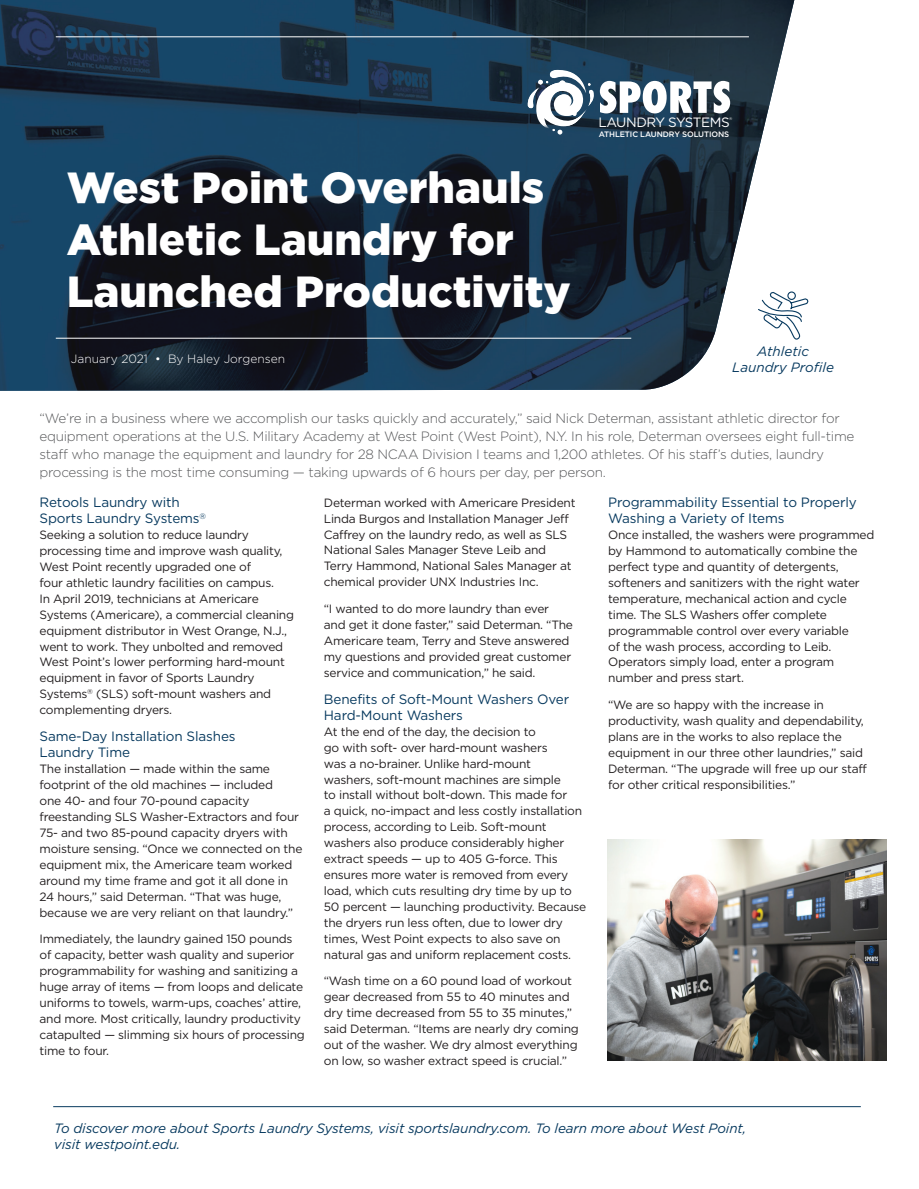
<style>
.page{position:relative;width:919px;height:1189px;background:#fff}
.page>*{position:absolute;margin:0;border:0;box-sizing:border-box;transform-origin:0 0}
.t1{font:900 43.5px/52.2px "Gotham";color:#fff}
.t2{font:300 13.5px/18px "Gotham";letter-spacing:-.02em;color:#57585a}
.t3{font:13.5px/16.2px "Gotham";letter-spacing:-.01em;color:#083a5f}
.t4{font:italic 13.5px/16.2px "Gotham";letter-spacing:-.01em;color:#083a5f;text-align:center}
.t5{font:13.5px "Gotham";letter-spacing:-.035em;color:#fff}
.t6{font:12px/15.9px "Gotham";letter-spacing:-.02em;color:#231f20}
.t7{font:300 12px "Gotham";color:#fff}
.t8{font:500 7.8px "Gotham";letter-spacing:-.015em;color:#fff}
.t9{font:3.9px "Gotham";color:#fff}
</style>
<div class="page">
<img style="left:0;top:0;width:794px;height:390px">
<hr style="left:56px;top:36px;width:692px;height:1px;background:#fff">
<hr style="left:56px;top:338px;width:575px;height:1px;background:#fff">
<hr style="left:53px;top:1105px;width:807px;height:1px;background:#083a5f">
<svg style="left:527px;top:68px;width:203px;height:66px"></svg>
<svg style="left:757px;top:290px;width:52px;height:50px"></svg>
<img style="left:607px;top:839px;width:279px;height:221px">
<h1 class="t1" style="left:67px;top:160px;width:505px">West Point Overhauls<br>Athletic Laundry for<br>Launched Productivity</h1>
<p class="t7" style="left:71px;top:352px;width:216px">January 2021 • By Haley Jorgensen</p>
<p class="t5" style="left:598px;top:115px;width:133px">LAUNDRY SYSTEMS</p>
<p class="t9" style="left:729px;top:117px;width:5px">®</p>
<p class="t8" style="left:598px;top:130px;width:132px">ATHLETIC LAUNDRY SOLUTIONS</p>
<p class="t4" style="left:732px;top:343px;width:103px">Athletic<br>Laundry Profile</p>
<p class="t2" style="left:40px;top:409px;width:816px">“We’re in a business where we accomplish our tasks quickly and accurately,” said Nick Determan, assistant athletic director for equipment operations at the U.S. Military Academy at West Point (West Point), N.Y. In his role, Determan oversees eight full-time staff who manage the equipment and laundry for 28 NCAA Division I teams and 1,200 athletes. Of his staff’s duties, laundry processing is the most time consuming — taking upwards of 6 hours per day, per person.</p>
<p class="t3" style="left:40px;top:493px;width:168px">Retools Laundry with<br>Sports Laundry Systems<sup>®</sup></p>
<p class="t6" style="left:40px;top:526px;width:256px">Seeking a solution to reduce laundry processing time and improve wash quality, West Point recently upgraded one of<br>four athletic laundry facilities on campus.<br>In April 2019, technicians at Americare Systems (Americare), a commercial cleaning equipment distributor in West Orange, N.J., went to work. They unbolted and removed West Point’s lower performing hard-mount equipment in favor of Sports Laundry Systems<sup>®</sup> (SLS) soft-mount washers and complementing dryers.</p>
<p class="t3" style="left:40px;top:727px;width:197px">Same-Day Installation Slashes<br>Laundry Time</p>
<p class="t6" style="left:40px;top:760px;width:264px">The installation — made within the same footprint of the old machines — included<br>one 40- and four 70-pound capacity freestanding SLS Washer-Extractors and four 75- and two 85-pound capacity dryers with moisture sensing. “Once we connected on the equipment mix, the Americare team worked around my time frame and got it all done in 24 hours,” said Determan. “That was huge, because we are very reliant on that laundry.”</p>
<p class="t6" style="left:40px;top:930px;width:267px">Immediately, the laundry gained 150 pounds of capacity, better wash quality and superior programmability for washing and sanitizing a huge array of items — from loops and delicate uniforms to towels, warm-ups, coaches’ attire, and more. Most critically, laundry productivity catapulted — slimming six hours of processing time to four.</p>
<p class="t3" style="left:608px;top:493px;width:250px">Programmability Essential to Properly<br>Washing a Variety of Items</p>
<p class="t6" style="left:608px;top:526px;width:268px">Once installed, the washers were programmed by Hammond to automatically combine the perfect type and quantity of detergents, softeners and sanitizers with the right water temperature, mechanical action and cycle time. The SLS Washers offer complete programmable control over every variable<br>of the wash process, according to Leib.<br>Operators simply load, enter a program number and press start.</p>
<p class="t6" style="left:608px;top:696px;width:260px">“We are so happy with the increase in productivity, wash quality and dependability, plans are in the works to also replace the equipment in our three other laundries,” said Determan. “The upgrade will free up our staff for other critical responsibilities.”</p>
<p class="t6" style="left:324px;top:494px;width:253px">Determan worked with Americare President Linda Burgos and Installation Manager Jeff Caffrey on the laundry redo, as well as SLS National Sales Manager Steve Leib and Terry Hammond, National Sales Manager at chemical provider UNX Industries Inc.</p>
<p class="t6" style="left:324px;top:600px;width:250px">“I wanted to do more laundry than ever and get it done faster,” said Determan. “The Americare team, Terry and Steve answered my questions and provided great customer service and communication,” he said.</p>
<p class="t3" style="left:324px;top:690px;width:247px">Benefits of Soft-Mount Washers Over<br>Hard-Mount Washers</p>
<p class="t6" style="left:324px;top:723px;width:264px">At the end of the day, the decision to<br>go with soft- over hard-mount washers<br>was a no-brainer. Unlike hard-mount<br>washers, soft-mount machines are simple<br>to install without bolt-down. This made for<br>a quick, no-impact and less costly installation process, according to Leib. Soft-mount washers also produce considerably higher extract speeds — up to 405 G-force. This ensures more water is removed from every load, which cuts resulting dry time by up to 50 percent — launching productivity. Because the dryers run less often, due to lower dry times, West Point expects to also save on natural gas and uniform replacement costs.</p>
<p class="t6" style="left:324px;top:972px;width:256px">“Wash time on a 60 pound load of workout gear decreased from 55 to 40 minutes and dry time decreased from 55 to 35 minutes,” said Determan. “Items are nearly dry coming out of the washer. We dry almost everything on low, so washer extract speed is crucial.”</p>
<p class="t4" style="left:54px;top:1119px;width:693px;text-align:left">To discover more about Sports Laundry Systems, visit sportslaundry.com. To learn more about West Point, visit westpoint.edu.</p>
</div>
